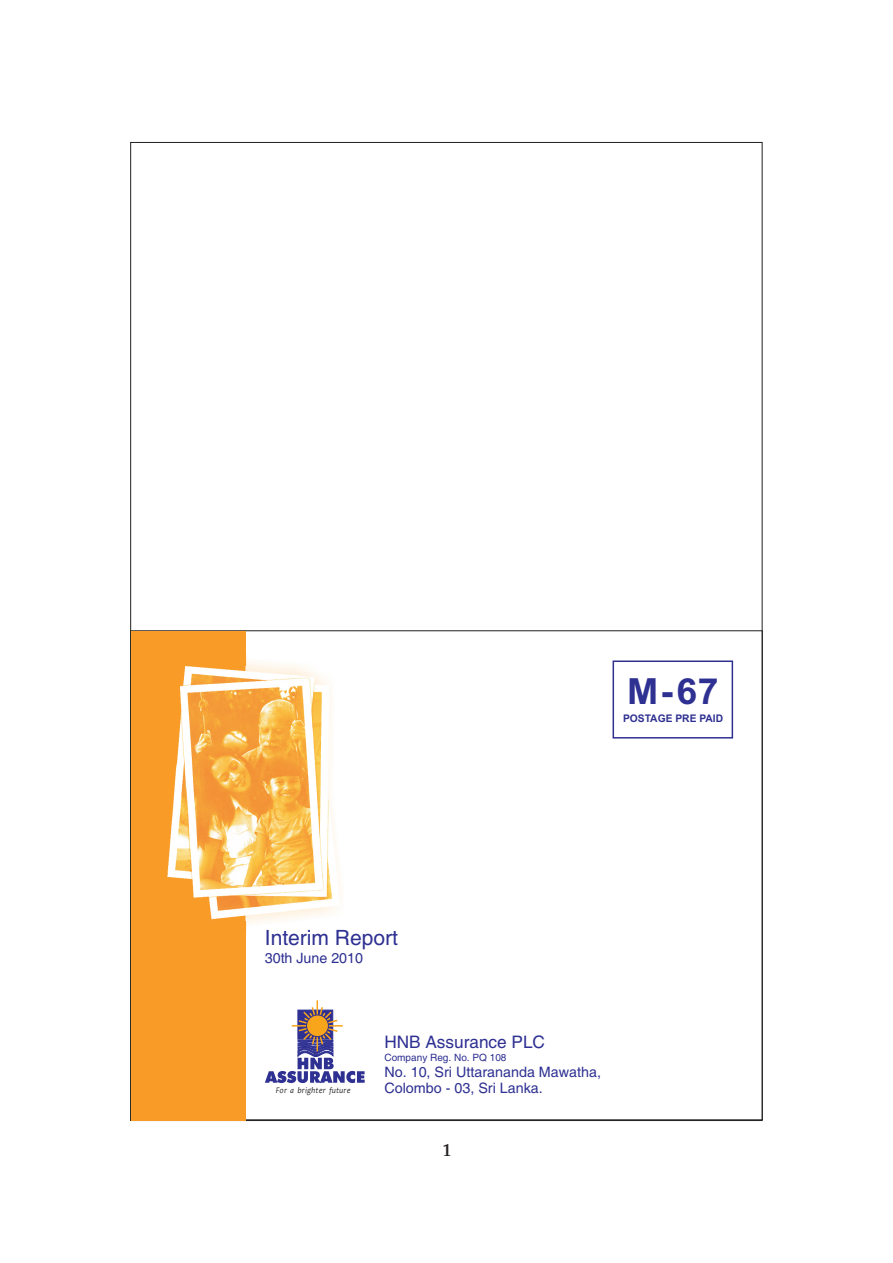
<style>
.page{position:relative;width:893px;height:1263px;background:#fff}
.page>*{position:absolute;margin:0;border:0;box-sizing:border-box;transform-origin:0 0}
.t1{font:700 36px "Arial";color:#2e3092;scale:1.04 1}
.t2{font:21px "Helvetica";color:#2e3092}
.t3{font:700 18px "Scala LF";color:#231f20}
.t4{font:17.25px "Helvetica";color:#2e3092}
.t5{font:14.4px "Helvetica";color:#2e3092}
.t6{font:14.25px "Helvetica";color:#2e3092}
.t7{font:700 10.5px "Arial";color:#2e3092}
.t8{font:10.05px "Helvetica";color:#2e3092}
.t9{font:italic 8.7px "Candara";letter-spacing:.04em;color:#231f20;scale:.89 1}
</style>
<div class="page">
<div style="left:131px;top:631px;width:115px;height:489px;background:#f89c27"></div>
<hr style="left:317px;top:1000px;width:1px;height:51px;background:#f9a51b">
<svg style="left:265px;top:1005px;width:100px;height:78px"></svg>
<div style="left:306px;top:1014px;width:23px;height:23px;background:#f9a51b;border:1px solid #2e3092;border-radius:50%"></div>
<img style="left:168px;top:666px;width:173px;height:255px">
<div style="left:613px;top:660px;width:120px;height:78px;border:1px solid #2e3092"></div>
<h1 class="t1" style="left:627px;top:677px;width:89px">M-67</h1>
<p class="t7" style="left:623px;top:714px;width:101px">POSTAGE PRE PAID</p>
<h2 class="t2" style="left:265px;top:930px;width:135px">Interim Report</h2>
<p class="t6" style="left:265px;top:953px;width:100px">30th June 2010</p>
<p class="t4" style="left:384px;top:1035px;width:162px">HNB Assurance PLC</p>
<p class="t8" style="left:384px;top:1054px;width:124px">Company Reg. No. PQ 108</p>
<p class="t5" style="left:384px;top:1066px;width:218px">No. 10, Sri Uttarananda Mawatha,</p>
<p class="t9" style="left:276px;top:1087px;width:86px">For a brighter future</p>
<p class="t5" style="left:384px;top:1083px;width:160px">Colombo - 03, Sri Lanka.</p>
<p class="t3" style="left:443px;top:1143px;width:10px">1</p>
</div>
